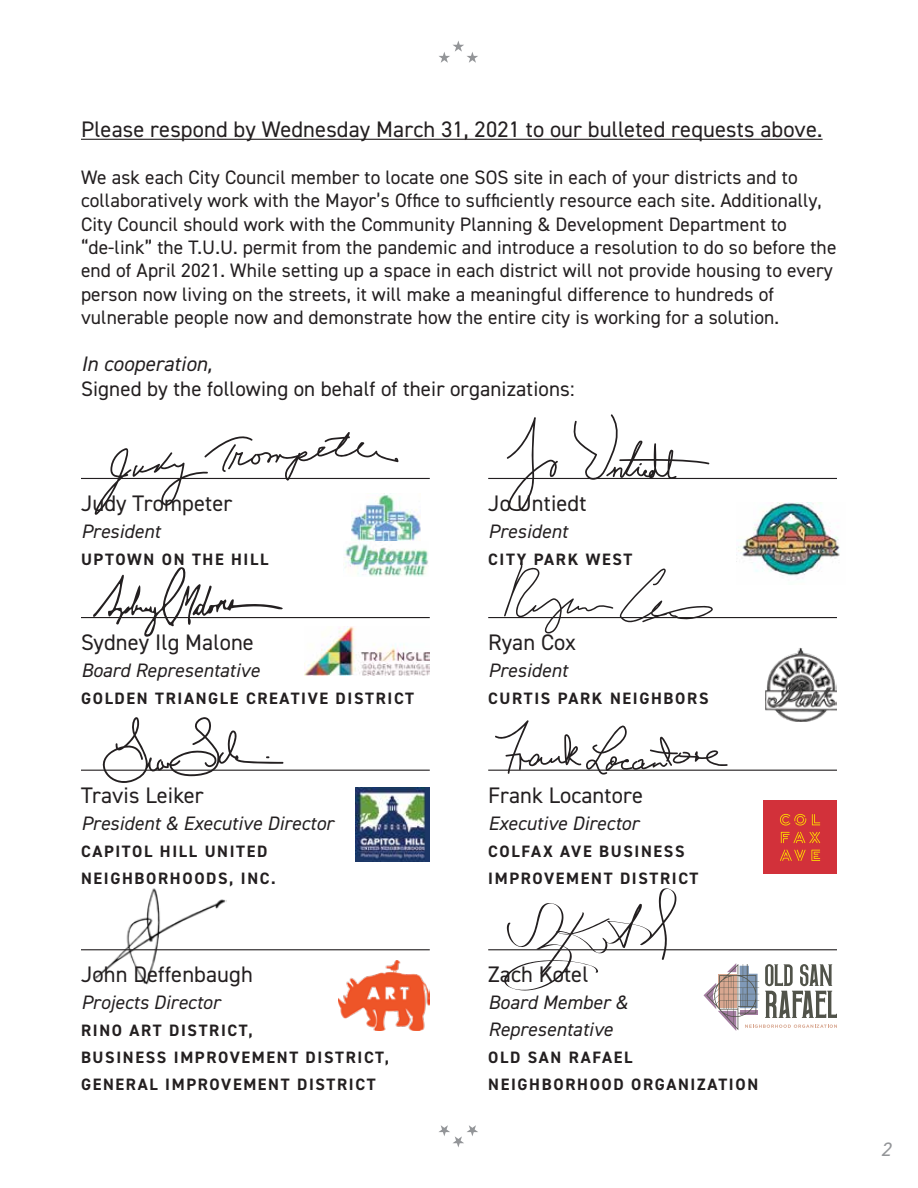
<style>
.page{position:relative;width:918px;height:1188px;background:#fff}
.page>*{position:absolute;margin:0;border:0;box-sizing:border-box;transform-origin:0 0}
.t1{font:22.5px "DIN2014";letter-spacing:.005em;color:#231f20}
.t2{font:21px "DIN2014";letter-spacing:.005em;color:#231f20}
.t3{font:italic 21px "DIN2014";letter-spacing:.005em;color:#231f20}
.t4{font:19.5px/23.4px "DIN2014";letter-spacing:.005em;color:#231f20}
.t5{font:italic 19.5px/27px "DIN2014";letter-spacing:.005em;color:#231f20}
.t6{font:italic 19.5px "DIN2014";color:#939598}
.t7{font:700 16.5px/27px "DIN2014";letter-spacing:.1em;color:#231f20}
</style>
<div class="page">
<svg style="left:93px;top:567px;width:190px;height:70px"></svg>
<img style="left:355px;top:787px;width:75px;height:74px">
<img style="left:766px;top:648px;width:71px;height:73px">
<img style="left:339px;top:961px;width:91px;height:70px">
<svg style="left:94px;top:432px;width:304px;height:83px"></svg>
<hr style="left:81px;top:139px;width:742px;height:1px;background:#231f20">
<svg style="left:439px;top:41px;width:39px;height:22px"></svg>
<svg style="left:439px;top:1125px;width:39px;height:22px"></svg>
<hr style="left:81px;top:478px;width:349px;height:1px;background:#231f20">
<hr style="left:488px;top:478px;width:349px;height:1px;background:#231f20">
<hr style="left:81px;top:617px;width:349px;height:1px;background:#231f20">
<hr style="left:488px;top:617px;width:349px;height:1px;background:#231f20">
<hr style="left:81px;top:770px;width:349px;height:1px;background:#231f20">
<hr style="left:488px;top:770px;width:349px;height:1px;background:#231f20">
<hr style="left:81px;top:949px;width:349px;height:1px;background:#231f20">
<hr style="left:488px;top:949px;width:349px;height:1px;background:#231f20">
<img style="left:351px;top:494px;width:69px;height:47px">
<img style="left:344px;top:543px;width:84px;height:33px">
<div style="left:763px;top:801px;width:74px;height:73px;background:#d2313a"></div>
<svg style="left:780px;top:814px;width:26px;height:12px"></svg>
<svg style="left:812px;top:814px;width:8px;height:11px"></svg>
<svg style="left:781px;top:832px;width:39px;height:11px"></svg>
<svg style="left:780px;top:850px;width:40px;height:11px"></svg>
<svg style="left:704px;top:963px;width:133px;height:68px"></svg>
<svg style="left:504px;top:888px;width:172px;height:102px"></svg>
<svg style="left:504px;top:562px;width:109px;height:71px"></svg>
<svg style="left:619px;top:568px;width:94px;height:55px"></svg>
<svg style="left:495px;top:720px;width:233px;height:55px"></svg>
<img style="left:304px;top:627px;width:126px;height:49px">
<img style="left:736px;top:503px;width:104px;height:76px">
<svg style="left:100px;top:717px;width:183px;height:66px"></svg>
<svg style="left:507px;top:417px;width:51px;height:94px"></svg>
<svg style="left:573px;top:414px;width:136px;height:66px"></svg>
<p class="t1" style="left:81px;top:115px;width:743px">Please respond by Wednesday March 31, 2021 to our bulleted requests above.</p>
<p class="t4" style="left:81px;top:165px;width:757px">We ask each City Council member to locate one SOS site in each of your districts and to collaboratively work with the Mayor’s Office to sufficiently resource each site. Additionally, City Council should work with the Community Planning &amp; Development Department to “de-link” the T.U.U. permit from the pandemic and introduce a resolution to do so before the end of April 2021. While setting up a space in each district will not provide housing to every person now living on the streets, it will make a meaningful difference to hundreds of vulnerable people now and demonstrate how the entire city is working for a solution.</p>
<p class="t3" style="left:81px;top:351px;width:132px">In cooperation,</p>
<p class="t2" style="left:81px;top:376px;width:495px">Signed by the following on behalf of their organizations:</p>
<p class="t1" style="left:81px;top:489px;width:153px">Judy Trompeter</p>
<p class="t5" style="left:81px;top:517px;width:81px">President</p>
<p class="t7" style="left:81px;top:545px;width:189px">UPTOWN ON THE HILL</p>
<p class="t1" style="left:81px;top:628px;width:174px">Sydney Ilg Malone</p>
<p class="t5" style="left:81px;top:656px;width:180px">Board Representative</p>
<p class="t7" style="left:81px;top:685px;width:335px">GOLDEN TRIANGLE CREATIVE DISTRICT</p>
<p class="t1" style="left:81px;top:781px;width:124px">Travis Leiker</p>
<p class="t5" style="left:81px;top:809px;width:254px">President &amp; Executive Director</p>
<p class="t7" style="left:81px;top:837px;width:196px">CAPITOL HILL UNITED<br>NEIGHBORHOODS, INC.</p>
<p class="t1" style="left:81px;top:960px;width:173px">John Deffenbaugh</p>
<p class="t5" style="left:81px;top:989px;width:141px">Projects Director</p>
<p class="t7" style="left:81px;top:1017px;width:310px">RINO ART DISTRICT,<br>BUSINESS IMPROVEMENT DISTRICT,<br>GENERAL IMPROVEMENT DISTRICT</p>
<p class="t1" style="left:488px;top:489px;width:100px">Jo Untiedt</p>
<p class="t5" style="left:488px;top:517px;width:81px">President</p>
<p class="t7" style="left:488px;top:545px;width:146px">CITY PARK WEST</p>
<p class="t1" style="left:488px;top:628px;width:89px">Ryan Cox</p>
<p class="t5" style="left:488px;top:656px;width:81px">President</p>
<p class="t7" style="left:488px;top:685px;width:222px">CURTIS PARK NEIGHBORS</p>
<p class="t1" style="left:488px;top:781px;width:156px">Frank Locantore</p>
<p class="t5" style="left:488px;top:809px;width:152px">Executive Director</p>
<p class="t7" style="left:488px;top:837px;width:212px">COLFAX AVE BUSINESS<br>IMPROVEMENT DISTRICT</p>
<p class="t1" style="left:488px;top:960px;width:102px">Zach Kotel</p>
<p class="t5" style="left:488px;top:989px;width:141px">Board Member &amp;<br>Representative</p>
<p class="t7" style="left:488px;top:1044px;width:271px">OLD SAN RAFAEL<br>NEIGHBORHOOD ORGANIZATION</p>
<p class="t6" style="left:881px;top:1137px;width:11px">2</p>
</div>
